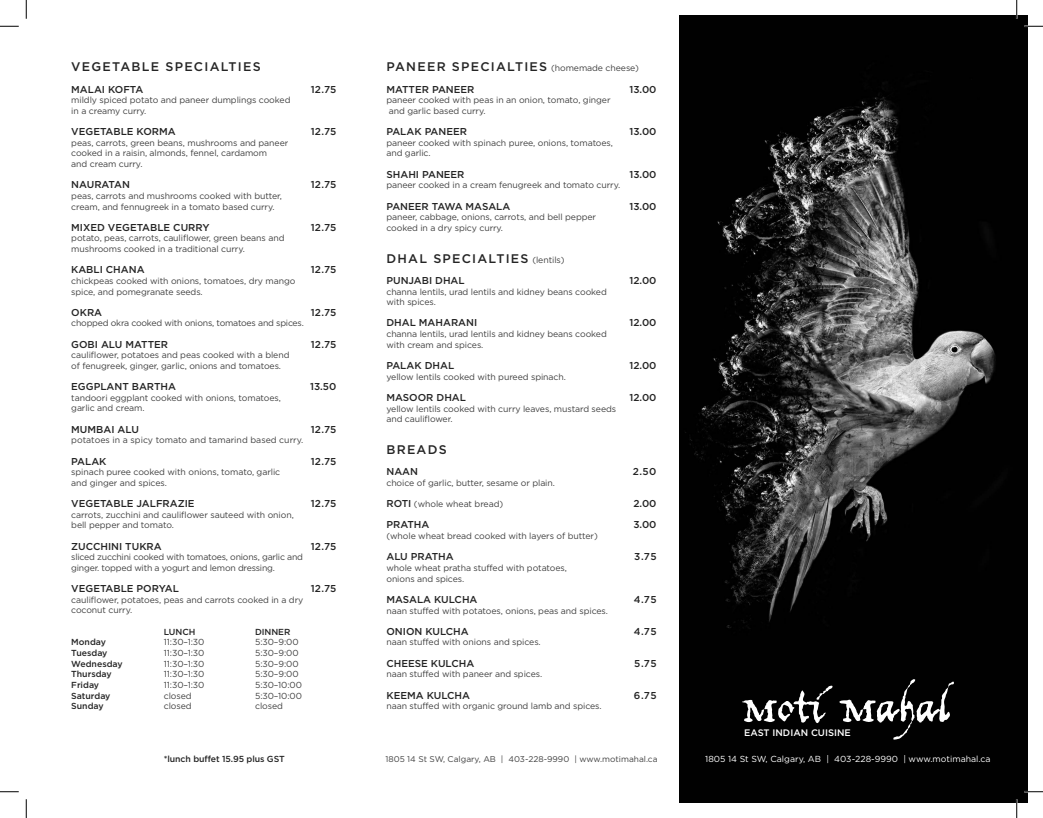
<style>
.page{position:relative;width:1043px;height:818px;background:#fff}
.page>*{position:absolute;margin:0;border:0;box-sizing:border-box;transform-origin:0 0}
.t1{font:500 12.5px "Gotham";letter-spacing:.1em;color:#252525}
.t2{font:500 12.5px "Gotham";letter-spacing:.1em;color:#252525}
.t3{font:500 10px "Gotham";color:#242424}
.t4{font:500 10px "Gotham";letter-spacing:.1em;color:#242424}
.t5{font:500 9.38px "Gotham";color:#fff}
.t6{font:8.75px/10.6px "Gotham";letter-spacing:-.01em;color:#414141}
.t7{font:500 8.75px/10.6px "Gotham";letter-spacing:-.01em;color:#252525}
.t8{font:8.75px "Gotham";color:#fff}
.t9{font:8.38px "Gotham";color:#414141}
.s1{font-weight:500;font-size:12.5px;color:#252525}
.s2{font-weight:500;font-size:10px;color:#242424}
</style>
<div class="page">
<img style="left:679px;top:15px;width:349px;height:787px">
<svg style="left:742px;top:685px;width:91px;height:39px"></svg>
<svg style="left:839px;top:679px;width:114px;height:60px;background:#2d2d2d"></svg>
<svg style="left:0;top:25px;width:19px;height:2px"></svg>
<svg style="left:1024px;top:25px;width:18px;height:2px"></svg>
<svg style="left:0;top:791px;width:19px;height:1px"></svg>
<svg style="left:1024px;top:790px;width:18px;height:2px"></svg>
<svg style="left:25px;top:0;width:2px;height:19px"></svg>
<svg style="left:25px;top:799px;width:2px;height:19px"></svg>
<svg style="left:1015px;top:0;width:2px;height:19px"></svg>
<svg style="left:1015px;top:799px;width:2px;height:19px"></svg>
<h1 class="t2" style="left:71px;top:60px;width:191px">VEGETABLE SPECIALTIES</h1>
<p class="t3" style="left:71px;top:83px;width:70px">MALAI KOFTA</p>
<p class="t3" style="left:311px;top:83px;width:27px">12.75</p>
<p class="t6" style="left:71px;top:95px;width:221px">mildly spiced potato and paneer dumplings cooked in a creamy curry.</p>
<p class="t3" style="left:71px;top:126px;width:95px">VEGETABLE KORMA</p>
<p class="t3" style="left:311px;top:126px;width:27px">12.75</p>
<p class="t6" style="left:71px;top:137px;width:218px">peas, carrots, green beans, mushrooms and paneer cooked in a raisin, almonds, fennel, cardamom<br>and cream curry.</p>
<p class="t3" style="left:71px;top:179px;width:60px">NAU RATAN</p>
<p class="t3" style="left:311px;top:179px;width:27px">12.75</p>
<p class="t6" style="left:71px;top:190px;width:212px">peas, carrots and mushrooms cooked with butter, cream, and fennugreek in a tomato based curry.</p>
<p class="t3" style="left:71px;top:221px;width:140px">M IXED VEGETABLE CU RRY</p>
<p class="t3" style="left:311px;top:221px;width:27px">12.75</p>
<p class="t6" style="left:71px;top:233px;width:215px">potato, peas, carrots, cauliflower, green beans and mushrooms cooked in a traditional curry.</p>
<p class="t3" style="left:71px;top:264px;width:71px">KABLI CHANA</p>
<p class="t3" style="left:311px;top:264px;width:27px">12.75</p>
<p class="t6" style="left:71px;top:275px;width:226px">chickpeas cooked with onions, tomatoes, dry mango spice, and pomegranate seeds.</p>
<p class="t3" style="left:71px;top:306px;width:28px">O KRA</p>
<p class="t3" style="left:311px;top:306px;width:27px">12.75</p>
<p class="t6" style="left:71px;top:318px;width:234px">chopped okra cooked with onions, tomatoes and spices.</p>
<p class="t3" style="left:71px;top:338px;width:52px">GOBI ALUMA</p>
<p class="t3" style="left:141px;top:338px;width:28px">TTER</p>
<p class="t3" style="left:311px;top:338px;width:27px">12.75</p>
<p class="t6" style="left:71px;top:350px;width:220px">cauliflower, potatoes and peas cooked with a blend of fenugreek, ginger, garlic, onions and tomatoes.</p>
<p class="t3" style="left:71px;top:381px;width:102px">EGGPLANT BARTHA</p>
<p class="t3" style="left:310px;top:381px;width:28px">13.50</p>
<p class="t6" style="left:71px;top:392px;width:211px">tandoori eggplant cooked with onions, tomatoes, garlic and cream.</p>
<p class="t3" style="left:71px;top:423px;width:65px">MUM BAI ALU</p>
<p class="t3" style="left:311px;top:423px;width:27px">12.75</p>
<p class="t6" style="left:71px;top:435px;width:233px">potatoes in a spicy tomato and tamarind based curry.</p>
<p class="t3" style="left:71px;top:455px;width:37px">PALAK</p>
<p class="t3" style="left:311px;top:455px;width:27px">12.75</p>
<p class="t6" style="left:71px;top:466px;width:210px">spinach puree cooked with onions, tomato, garlic and ginger and spices.</p>
<p class="t3" style="left:71px;top:498px;width:125px">VEGETABLE JALFRAZIE</p>
<p class="t3" style="left:311px;top:498px;width:27px">12.75</p>
<p class="t6" style="left:71px;top:509px;width:224px">carrots, zucchini and cauliflower sauteed with onion, bell pepper and tomato.</p>
<p class="t3" style="left:71px;top:540px;width:16px">ZUCC</p>
<p class="t3" style="left:100px;top:540px;width:59px">HINI TUKRA</p>
<p class="t3" style="left:311px;top:540px;width:27px">12.75</p>
<p class="t6" style="left:71px;top:551px;width:233px">sliced zucchini cooked with tomatoes, onions, garlic and ginger. topped with a yogurt and lemon dressing.</p>
<p class="t3" style="left:71px;top:583px;width:109px">VEGETABLE PORYAL</p>
<p class="t3" style="left:311px;top:583px;width:27px">12.75</p>
<p class="t6" style="left:71px;top:594px;width:233px">cauliflower, potatoes, peas and carrots cooked in a dry coconut curry.</p>
<p class="t7" style="left:71px;top:636px;width:53px">MONDAY<br>TUESDAY<br>WEDNESDAY<br>THURSDAY<br>FRIDAY<br>SATURDAY<br>SUNDAY</p>
<p class="t7" style="left:164px;top:626px;width:31px">LUNCH</p>
<p class="t6" style="left:164px;top:636px;width:42px">11:30–1:30<br>11:30–1:30<br>11:30–1:30<br>11:30–1:30<br>11:30–1:30 closed closed</p>
<p class="t7" style="left:255px;top:626px;width:7px">DINNER</p>
<p class="t6" style="left:255px;top:636px;width:48px">5:30–9:00<br>5:30–9:00<br>5:30–9:00<br>5:30–9:00<br>5:30–10:00<br>5:30–10:00 closed</p>
<h1 class="t1" style="left:386px;top:60px;width:29px">PANEER</h1>
<h1 class="t1" style="left:452px;top:60px;width:64px">SPECIALTIE</h1>
<p class="t6" style="left:539px;top:63px;width:101px"><span class="s1">S</span> (homemade cheese)</p>
<p class="t3" style="left:386px;top:83px;width:47px">MATTER PA</p>
<p class="t3" style="left:446px;top:83px;width:30px">NEER</p>
<p class="t3" style="left:629px;top:83px;width:29px">13.00</p>
<p class="t6" style="left:386px;top:95px;width:226px">paneer cooked with peas in an onion, tomato, ginger and garlic based curry.</p>
<p class="t3" style="left:386px;top:126px;width:82px">PALAK PANEER</p>
<p class="t3" style="left:629px;top:126px;width:29px">13.00</p>
<p class="t6" style="left:386px;top:137px;width:228px">paneer cooked with spinach puree, onions, tomatoes, and garlic.</p>
<p class="t3" style="left:386px;top:168px;width:80px">SHAHI PANEER</p>
<p class="t3" style="left:629px;top:168px;width:29px">13.00</p>
<p class="t6" style="left:386px;top:180px;width:235px">paneer cooked in a cream fenugreek and tomato curry.</p>
<p class="t3" style="left:386px;top:200px;width:75px">PANEER TAWAMASA</p>
<p class="t3" style="left:496px;top:200px;width:11px">LA</p>
<p class="t3" style="left:629px;top:200px;width:29px">13.00</p>
<p class="t6" style="left:386px;top:211px;width:211px">paneer, cabbage, onions, carrots, and bell pepper cooked in a dry spicy curry.</p>
<h1 class="t1" style="left:386px;top:251px;width:111px">DHAL SPECIALTIE</h1>
<p class="t6" style="left:520px;top:254px;width:45px"><span class="s1">S</span> (lentils)</p>
<p class="t3" style="left:386px;top:275px;width:80px">PU NJABI DHAL</p>
<p class="t3" style="left:629px;top:275px;width:29px">12.00</p>
<p class="t6" style="left:386px;top:286px;width:222px">channa lentils, urad lentils and kidney beans cooked with spices.</p>
<p class="t3" style="left:386px;top:317px;width:37px">DHAL MA</p>
<p class="t3" style="left:435px;top:317px;width:43px">HARANI</p>
<p class="t3" style="left:629px;top:317px;width:29px">12.00</p>
<p class="t6" style="left:386px;top:328px;width:222px">channa lentils, urad lentils and kidney beans cooked with cream and spices.</p>
<p class="t4" style="left:386px;top:360px;width:69px">PALAKDHAL</p>
<p class="t3" style="left:629px;top:360px;width:29px">12.00</p>
<p class="t6" style="left:386px;top:371px;width:181px">yellow lentils cooked with pureed spinach.</p>
<p class="t3" style="left:386px;top:391px;width:9px">MASOO</p>
<p class="t3" style="left:426px;top:391px;width:41px">R DHAL</p>
<p class="t3" style="left:629px;top:391px;width:29px">12.00</p>
<p class="t6" style="left:386px;top:403px;width:231px">yellow lentils cooked with curry leaves, mustard seeds and cauliflower.</p>
<h1 class="t1" style="left:386px;top:442px;width:11px">BRE</h1>
<h1 class="t1" style="left:416px;top:442px;width:32px">ADS</h1>
<p class="t3" style="left:386px;top:466px;width:33px">NAAN</p>
<p class="t3" style="left:632px;top:466px;width:25px">2.50</p>
<p class="t6" style="left:386px;top:477px;width:170px">choice of garlic, butter, sesame or plain.</p>
<p class="t6" style="left:386px;top:498px;width:118px"><span class="s2">ROTI</span> (whole wheat bread)</p>
<p class="t3" style="left:633px;top:498px;width:25px">2.00</p>
<p class="t3" style="left:386px;top:519px;width:42px">PRATHA</p>
<p class="t3" style="left:633px;top:519px;width:25px">3.00</p>
<p class="t6" style="left:386px;top:530px;width:213px">(whole wheat bread cooked with layers of butter)</p>
<p class="t3" style="left:386px;top:551px;width:65px">ALUPRATHA</p>
<p class="t3" style="left:634px;top:551px;width:24px">3.75</p>
<p class="t6" style="left:386px;top:562px;width:182px">whole wheat pratha stuffed with potatoes, onions and spices.</p>
<p class="t3" style="left:386px;top:593px;width:9px">MASA</p>
<p class="t3" style="left:417px;top:593px;width:58px">LA KU LCHA</p>
<p class="t3" style="left:633px;top:593px;width:24px">4.75</p>
<p class="t6" style="left:386px;top:605px;width:223px">naan stuffed with potatoes, onions, peas and spices.</p>
<p class="t3" style="left:386px;top:625px;width:80px">ONION KULCHA</p>
<p class="t3" style="left:633px;top:625px;width:24px">4.75</p>
<p class="t6" style="left:386px;top:636px;width:156px">naan stuffed with onions and spices.</p>
<p class="t3" style="left:386px;top:657px;width:85px">CHEESE KU LCHA</p>
<p class="t3" style="left:634px;top:657px;width:24px">5.75</p>
<p class="t6" style="left:386px;top:668px;width:157px">naan stuffed with paneer and spices.</p>
<p class="t3" style="left:386px;top:689px;width:27px">KEEMA</p>
<p class="t3" style="left:426px;top:689px;width:41px">KU LCHA</p>
<p class="t3" style="left:634px;top:689px;width:24px">6.75</p>
<p class="t6" style="left:386px;top:700px;width:217px">naan stuffed with organic ground lamb and spices.</p>
<p class="t5" style="left:744px;top:727px;width:108px">EAST INDIAN CUISINE</p>
<p class="t7" style="left:164px;top:753px;width:122px">*LUNCH BUFFET 15.95 PLUS GST</p>
<p class="t9" style="left:385px;top:754px;width:273px">1805 14 St SW, Calgary, AB | 403-228-9990 | www.motimahal.ca</p>
<p class="t8" style="left:705px;top:754px;width:287px">1805 14 St SW, Calgary, AB | 403-228-9990 | www.motimahal.ca</p>
</div>
